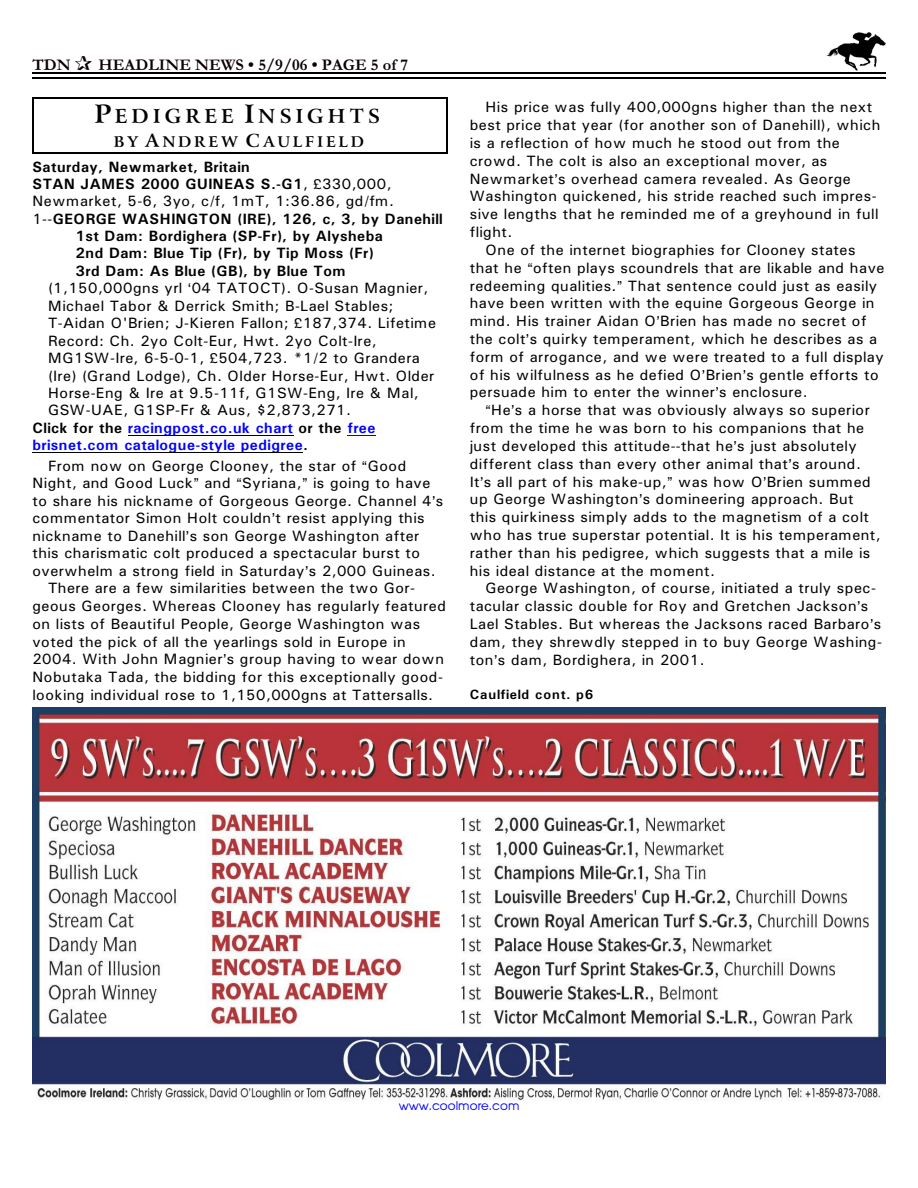
<style>
.page{position:relative;width:918px;height:1188px;background:#fff}
.page>*{position:absolute;margin:0;border:0;box-sizing:border-box;transform-origin:0 0}
.t1{font:700 19.5px "Arrus BT";letter-spacing:.21em;color:#000}
.t2{font:700 16.5px "Garamond";letter-spacing:.005em;color:#0f0000}
.t3{font:15px "Univers";letter-spacing:.03em;color:#000}
.t4{font:700 15px "Univers";letter-spacing:.04em;color:#000}
.t5{font:700 15px "Univers";letter-spacing:.03em;color:#00f}
.t6{font:700 15px "Arrus BT";letter-spacing:.185em;color:#000}
.t7{font:700 13.5px "Univers";letter-spacing:.065em;color:#000}
.t8{font:12px "Advance";color:#00f}
.s1{font-size:25.5px}
.s2{font-size:18px}
.s3{font-weight:400}
.s4{color:#000}
</style>
<div class="page">
<img style="left:826px;top:32px;width:60px;height:38px">
<hr style="left:32px;top:72px;width:853px;height:1px;background:#000">
<hr style="left:32px;top:77px;width:853px;height:2px;background:#000">
<hr style="left:128px;top:435px;width:165px;height:1px;background:#000">
<svg style="left:347px;top:435px;width:29px;height:1px"></svg>
<hr style="left:32px;top:452px;width:271px;height:1px;background:#000">
<img style="left:32px;top:707px;width:854px;height:394px">
<hr style="left:32px;top:97px;width:2px;height:57px;background:#000">
<hr style="left:447px;top:97px;width:1px;height:57px;background:#000">
<hr style="left:32px;top:97px;width:416px;height:1px;background:#000">
<hr style="left:32px;top:153px;width:416px;height:1px;background:#000">
<p class="t2" style="left:32px;top:59px;width:40px">TDN</p>
<p class="t2" style="left:98px;top:59px;width:311px">HEADLINE NEWS • 5/9/06 • PAGE 5 of 7</p>
<h1 class="t1" style="left:94px;top:109px;width:287px"><span class="s1">P</span>EDIGREE <span class="s1">I</span>NSIGHTS</h1>
<p class="t6" style="left:114px;top:135px;width:252px">BY <span class="s2">A</span>NDREW <span class="s2">C</span>AULFIELD</p>
<p class="t4" style="left:32px;top:161px;width:219px">Saturday, Newmarket, Britain</p>
<p class="t4" style="left:32px;top:179px;width:361px">STAN JAMES 2000 GUINEAS S.-G1<span class="s3">, 330,000,</span></p>
<p class="t3" style="left:32px;top:196px;width:363px">Newmarket, 5-6, 3yo, c/f, 1mT, 1:36.86, gd/fm.</p>
<p class="t4" style="left:32px;top:214px;width:412px"><span class="s3">1--</span>GEORGE WASHINGTON (IRE), 126, c, 3, by Danehill</p>
<p class="t4" style="left:76px;top:231px;width:309px">1st Dam: Bordighera (SP-Fr), by Alysheba</p>
<p class="t4" style="left:76px;top:248px;width:300px">2nd Dam: Blue Tip (Fr), by Tip Moss (Fr)</p>
<p class="t4" style="left:76px;top:265px;width:271px">3rd Dam: As Blue (GB), by Blue Tom</p>
<p class="t3" style="left:48px;top:283px;width:382px">(1,150,000gns yrl 04 TATOCT). O-Susan Magnier,</p>
<p class="t3" style="left:48px;top:300px;width:347px">Michael Tabor &amp; Derrick Smith; B-Lael Stables;</p>
<p class="t3" style="left:48px;top:318px;width:390px">T-Aidan O'Brien; J-Kieren Fallon; 187,374. Lifetime</p>
<p class="t3" style="left:48px;top:335px;width:330px">Record: Ch. 2yo Colt-Eur, Hwt. 2yo Colt-Ire,</p>
<p class="t3" style="left:48px;top:353px;width:373px">MG1SW-Ire, 6-5-0-1, 504,723. *1/2 to Grandera</p>
<p class="t3" style="left:48px;top:370px;width:388px">(Ire) (Grand Lodge), Ch. Older Horse-Eur, Hwt. Older</p>
<p class="t3" style="left:48px;top:388px;width:372px">Horse-Eng &amp; Ire at 9.5-11f, G1SW-Eng, Ire &amp; Mal,</p>
<p class="t3" style="left:48px;top:405px;width:305px">GSW-UAE, G1SP-Fr &amp; Aus, $2,873,271.</p>
<p class="t5" style="left:32px;top:422px;width:345px"><span class="s4">Click for the</span> racingpost.co.uk chart <span class="s4">or the</span> free</p>
<p class="t5" style="left:32px;top:440px;width:277px">brisnet.com catalogue-style pedigree<span class="s4">.</span></p>
<p class="t3" style="left:48px;top:461px;width:360px">From now on George Clooney, the star of Good</p>
<p class="t3" style="left:32px;top:478px;width:400px">Night, and Good Luck and Syriana, is going to have</p>
<p class="t3" style="left:32px;top:495px;width:413px">to share his nickname of Gorgeous George. Channel 4 s</p>
<p class="t3" style="left:32px;top:513px;width:394px">commentator Simon Holt couldn t resist applying this</p>
<p class="t3" style="left:32px;top:530px;width:389px">nickname to Danehill s son George Washington after</p>
<p class="t3" style="left:32px;top:548px;width:389px">this charismatic colt produced a spectacular burst to</p>
<p class="t3" style="left:32px;top:565px;width:405px">overwhelm a strong field in Saturday s 2,000 Guineas.</p>
<p class="t3" style="left:48px;top:583px;width:369px">There are a few similarities between the two Gor-</p>
<p class="t3" style="left:32px;top:601px;width:415px">geous Georges. Whereas Clooney has regularly featured</p>
<p class="t3" style="left:32px;top:618px;width:389px">on lists of Beautiful People, George Washington was</p>
<p class="t3" style="left:32px;top:636px;width:375px">voted the pick of all the yearlings sold in Europe in</p>
<p class="t3" style="left:32px;top:654px;width:413px">2004. With John Magnier s group having to wear down</p>
<p class="t3" style="left:32px;top:672px;width:412px">Nobutaka Tada, the bidding for this exceptionally good-</p>
<p class="t3" style="left:32px;top:690px;width:402px">looking individual rose to 1,150,000gns at Tattersalls.</p>
<p class="t3" style="left:485px;top:102px;width:388px">His price was fully 400,000gns higher than the next</p>
<p class="t3" style="left:470px;top:120px;width:412px">best price that year (for another son of Danehill), which</p>
<p class="t3" style="left:470px;top:138px;width:372px">is a reflection of how much he stood out from the</p>
<p class="t3" style="left:470px;top:155px;width:359px">crowd. The colt is also an exceptional mover, as</p>
<p class="t3" style="left:470px;top:173px;width:383px">Newmarket s overhead camera revealed. As George</p>
<p class="t3" style="left:470px;top:191px;width:408px">Washington quickened, his stride reached such impres-</p>
<p class="t3" style="left:470px;top:209px;width:410px">sive lengths that he reminded me of a greyhound in full</p>
<p class="t3" style="left:470px;top:227px;width:44px">flight.</p>
<p class="t3" style="left:485px;top:245px;width:372px">One of the internet biographies for Clooney states</p>
<p class="t3" style="left:470px;top:262px;width:416px">that he often plays scoundrels that are likable and have</p>
<p class="t3" style="left:470px;top:280px;width:409px">redeeming qualities. That sentence could just as easily</p>
<p class="t3" style="left:470px;top:298px;width:406px">have been written with the equine Gorgeous George in</p>
<p class="t3" style="left:470px;top:316px;width:398px">mind. His trainer Aidan O Brien has made no secret of</p>
<p class="t3" style="left:470px;top:334px;width:409px">the colt s quirky temperament, which he describes as a</p>
<p class="t3" style="left:470px;top:351px;width:415px">form of arrogance, and we were treated to a full display</p>
<p class="t3" style="left:470px;top:369px;width:410px">of his wilfulness as he defied O Brien s gentle efforts to</p>
<p class="t3" style="left:470px;top:387px;width:339px">persuade him to enter the winner s enclosure.</p>
<p class="t3" style="left:491px;top:405px;width:380px">He s a horse that was obviously always so superior</p>
<p class="t3" style="left:470px;top:423px;width:396px">from the time he was born to his companions that he</p>
<p class="t3" style="left:470px;top:441px;width:388px">just developed this attitude--that he s just absolutely</p>
<p class="t3" style="left:470px;top:458px;width:393px">different class than every other animal that s around.</p>
<p class="t3" style="left:470px;top:476px;width:402px">It s all part of his make-up, was how O Brien summed</p>
<p class="t3" style="left:470px;top:494px;width:385px">up George Washington s domineering approach. But</p>
<p class="t3" style="left:470px;top:512px;width:401px">this quirkiness simply adds to the magnetism of a colt</p>
<p class="t3" style="left:470px;top:530px;width:413px">who has true superstar potential. It is his temperament,</p>
<p class="t3" style="left:470px;top:547px;width:402px">rather than his pedigree, which suggests that a mile is</p>
<p class="t3" style="left:470px;top:565px;width:247px">his ideal distance at the moment.</p>
<p class="t3" style="left:485px;top:583px;width:392px">George Washington, of course, initiated a truly spec-</p>
<p class="t3" style="left:470px;top:601px;width:400px">tacular classic double for Roy and Gretchen Jackson s</p>
<p class="t3" style="left:470px;top:619px;width:413px">Lael Stables. But whereas the Jacksons raced Barbaro s</p>
<p class="t3" style="left:470px;top:637px;width:414px">dam, they shrewdly stepped in to buy George Washing-</p>
<p class="t3" style="left:470px;top:654px;width:236px">ton s dam, Bordighera, in 2001.</p>
<p class="t7" style="left:470px;top:690px;width:125px">Caulfield cont. p6</p>
<p class="t8" style="left:399px;top:1101px;width:122px">www.coolmore.com</p>
</div>
